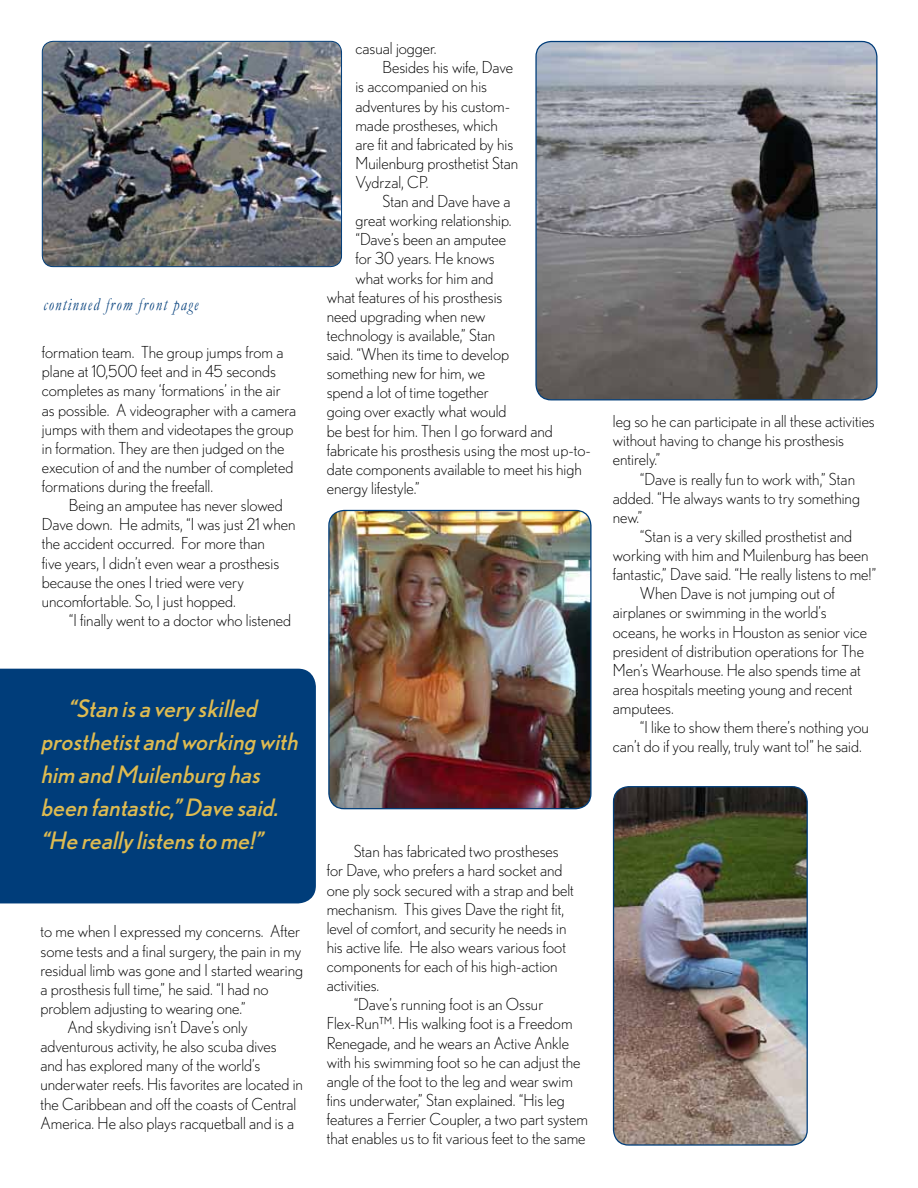
<style>
.page{position:relative;width:918px;height:1188px;background:#fff}
.page>*{position:absolute;margin:0;border:0;box-sizing:border-box;transform-origin:0 0}
.t1{font:italic 24px/33px "Nobel";color:#debb51}
.t2{font:italic 18px "Garamond";letter-spacing:.1em;color:#003d7a;scale:.8 1}
.t3{font:300 16.5px/19px "Nobel";color:#000}
</style>
<div class="page">
<div style="left:0;top:669px;width:316px;height:234px;background:#003d7a"></div>
<img style="left:536px;top:42px;width:341px;height:358px">
<div style="left:535px;top:41px;width:342px;height:359px;border:1px solid #003d7a;border-radius:15px"></div>
<img style="left:614px;top:787px;width:193px;height:358px">
<div style="left:613px;top:786px;width:195px;height:360px;border:1px solid #003d7a;border-radius:15px"></div>
<img style="left:329px;top:510px;width:262px;height:299px">
<div style="left:328px;top:510px;width:264px;height:299px;border:1px solid #003d7a;border-radius:15px"></div>
<img style="left:42px;top:41px;width:300px;height:226px">
<div style="left:42px;top:41px;width:300px;height:226px;border:1px solid #003d7a;border-radius:11px"></div>
<p class="t2" style="left:43px;top:294px;width:195px">continued from front page</p>
<p class="t3" style="left:42px;top:343px;width:256px">formation team. The group jumps from a plane at 10,500 feet and in 45 seconds completes as many ‘formations’ in the air as possible. A videographer with a camera jumps with them and videotapes the group in formation. They are then judged on the execution of and the number of completed formations during the freefall.</p>
<p class="t3" style="left:42px;top:496px;width:255px;text-indent:27px">Being an amputee has never slowed Dave down. He admits, “I was just 21 when the accident occurred. For more than<br>five years, I didn’t even wear a prosthesis because the ones I tried were very uncomfortable. So, I just hopped.</p>
<p class="t3" style="left:69px;top:610px;width:224px">“I finally went to a doctor who listened</p>
<h1 class="t1" style="left:40px;top:692px;width:264px;text-indent:27px">“Stan isa veryskilled prosthetistand working with him and Muilenburg has been fantastic,”Dave said. “He reallylistensto me!”</h1>
<p class="t3" style="left:40px;top:922px;width:261px">to me when I expressed my concerns. After</p>
<p class="t3" style="left:40px;top:941px;width:262px">some tests and a final surgery, the pain in my</p>
<p class="t3" style="left:40px;top:960px;width:264px">residual limb was gone and I started wearing</p>
<p class="t3" style="left:40px;top:979px;width:230px">a prosthesis full time,” he said. “I had no</p>
<p class="t3" style="left:40px;top:998px;width:207px">problem adjusting to wearing one.”</p>
<p class="t3" style="left:67px;top:1017px;width:182px">And skydiving isn’t Dave’s only</p>
<p class="t3" style="left:40px;top:1037px;width:238px">adventurous activity, he also scuba dives</p>
<p class="t3" style="left:40px;top:1056px;width:221px">and has explored many of the world’s</p>
<p class="t3" style="left:40px;top:1075px;width:264px">underwater reefs. His favorites are located in</p>
<p class="t3" style="left:40px;top:1094px;width:257px">the Caribbean and off the coasts of Central</p>
<p class="t3" style="left:40px;top:1113px;width:255px">America. He also plays racquetball and is a</p>
<p class="t3" style="left:355px;top:39px;width:83px">casual jogger.</p>
<p class="t3" style="left:382px;top:58px;width:132px">Besides his wife, Dave</p>
<p class="t3" style="left:355px;top:77px;width:133px">is accompanied on his</p>
<p class="t3" style="left:355px;top:96px;width:156px">adventures by his custom-</p>
<p class="t3" style="left:355px;top:115px;width:144px">made prostheses, which</p>
<p class="t3" style="left:355px;top:134px;width:159px">are fit and fabricated by his</p>
<p class="t3" style="left:355px;top:153px;width:164px">Muilenburg prosthetist Stan</p>
<p class="t3" style="left:355px;top:172px;width:75px">Vydrzal, CP.</p>
<p class="t3" style="left:382px;top:192px;width:130px">Stan and Dave have a</p>
<p class="t3" style="left:355px;top:211px;width:158px">great working relationship.</p>
<p class="t3" style="left:355px;top:230px;width:152px">“Dave’s been an amputee</p>
<p class="t3" style="left:355px;top:249px;width:141px">for 30 years. He knows</p>
<p class="t3" style="left:355px;top:268px;width:140px">what works for him and</p>
<p class="t3" style="left:327px;top:287px;width:177px">what features of his prosthesis</p>
<p class="t3" style="left:327px;top:306px;width:160px">need upgrading when new</p>
<p class="t3" style="left:327px;top:325px;width:170px">technology is available,” Stan</p>
<p class="t3" style="left:327px;top:345px;width:184px">said. “When its time to develop</p>
<p class="t3" style="left:327px;top:364px;width:160px">something new for him, we</p>
<p class="t3" style="left:327px;top:383px;width:164px">spend a lot of time together</p>
<p class="t3" style="left:327px;top:402px;width:181px">going over exactly what would</p>
<p class="t3" style="left:327px;top:421px;width:228px">be best for him. Then I go forward and</p>
<p class="t3" style="left:327px;top:440px;width:266px">fabricate his prosthesis using the most up-to-</p>
<p class="t3" style="left:327px;top:459px;width:257px">date components available to meet his high</p>
<p class="t3" style="left:327px;top:478px;width:95px">energy lifestyle.”</p>
<p class="t3" style="left:613px;top:412px;width:264px">leg so he can participate in all these activities without having to change his prosthesis entirely.”</p>
<p class="t3" style="left:613px;top:469px;width:249px;text-indent:27px">“Dave is really fun to work with,” Stan added. “He always wants to try something new.”</p>
<p class="t3" style="left:640px;top:526px;width:214px">“Stan is a very skilled prosthetist and</p>
<p class="t3" style="left:613px;top:545px;width:257px">working with him and Muilenburg has been</p>
<p class="t3" style="left:613px;top:565px;width:265px">fantastic,” Dave said. “He really listens to me!”</p>
<p class="t3" style="left:640px;top:584px;width:197px">When Dave is not jumping out of</p>
<p class="t3" style="left:613px;top:603px;width:215px">airplanes or swimming in the world’s</p>
<p class="t3" style="left:613px;top:622px;width:256px">oceans, he works in Houston as senior vice</p>
<p class="t3" style="left:613px;top:641px;width:253px">president of distribution operations for The</p>
<p class="t3" style="left:613px;top:660px;width:250px">Men’s Wearhouse. He also spends time at</p>
<p class="t3" style="left:613px;top:679px;width:241px">area hospitals meeting young and recent</p>
<p class="t3" style="left:613px;top:698px;width:63px">amputees.</p>
<p class="t3" style="left:640px;top:718px;width:231px">“I like to show them there’s nothing you</p>
<p class="t3" style="left:613px;top:737px;width:250px">can’t do if you really, truly want to!” he said.</p>
<p class="t3" style="left:354px;top:842px;width:207px">Stan has fabricated two prostheses</p>
<p class="t3" style="left:327px;top:861px;width:237px">for Dave, who prefers a hard socket and</p>
<p class="t3" style="left:327px;top:880px;width:249px">one ply sock secured with a strap and belt</p>
<p class="t3" style="left:327px;top:899px;width:239px">mechanism. This gives Dave the right fit,</p>
<p class="t3" style="left:327px;top:918px;width:241px">level of comfort, and security he needs in</p>
<p class="t3" style="left:327px;top:937px;width:241px">his active life. He also wears various foot</p>
<p class="t3" style="left:327px;top:957px;width:232px">components for each of his high-action</p>
<p class="t3" style="left:327px;top:976px;width:54px">activities.</p>
<p class="t3" style="left:354px;top:995px;width:191px">“Dave’s running foot is an Ossur</p>
<p class="t3" style="left:327px;top:1014px;width:247px">Flex-Run™. His walking foot is a Freedom</p>
<p class="t3" style="left:327px;top:1033px;width:244px">Renegade, and he wears an Active Ankle</p>
<p class="t3" style="left:327px;top:1052px;width:255px">with his swimming foot so he can adjust the</p>
<p class="t3" style="left:327px;top:1071px;width:248px">angle of the foot to the leg and wear swim</p>
<p class="t3" style="left:327px;top:1090px;width:240px">fins underwater,” Stan explained. “His leg</p>
<p class="t3" style="left:327px;top:1109px;width:263px">features a Ferrier Coupler, a two part system</p>
<p class="t3" style="left:327px;top:1129px;width:260px">that enables us to fit various feet to the same</p>
</div>
